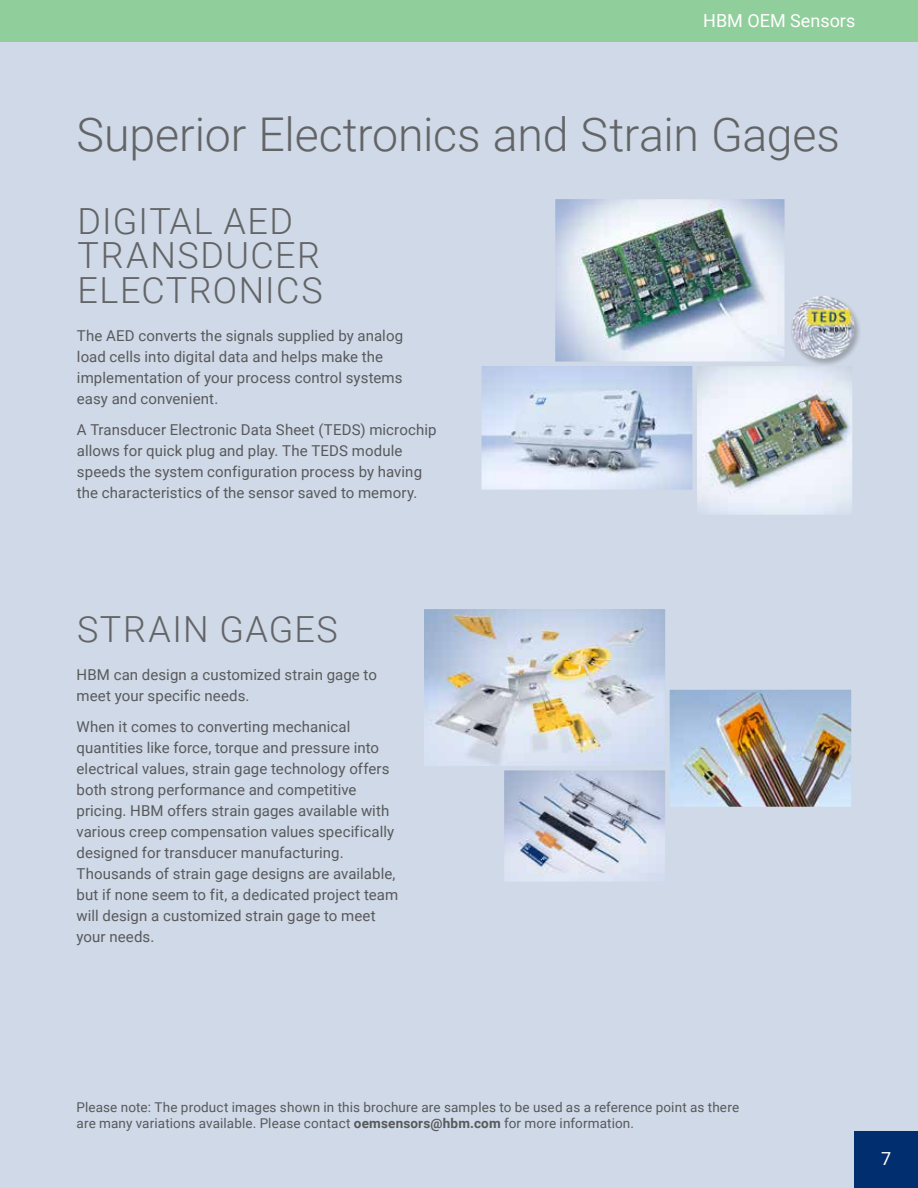
<style>
.page{position:relative;width:918px;height:1188px;background:#fff}
.page>*{position:absolute;margin:0;border:0;box-sizing:border-box;transform-origin:0 0}
.t1{font:300 46.5px "Roboto";letter-spacing:-.005em;color:#636466}
.t2{font:300 36px/34.5px "Roboto";letter-spacing:.04em;color:#636466}
.t3{font:18px "Roboto";color:#fff}
.t4{font:15px/21px "Roboto";letter-spacing:.005em;color:#58595b}
.t5{font:13.5px/16.5px "Roboto";letter-spacing:.01em;color:#58595b}
.s1{font-weight:700}
</style>
<div class="page">
<div style="left:0;top:0;width:918px;height:43px;background:#90ce9c"></div>
<div style="left:0;top:43px;width:918px;height:1145px;background:#cfd9e7"></div>
<img style="left:425px;top:610px;width:239px;height:155px">
<div style="left:421px;top:606px;width:247px;height:163px;border:3px solid #cfd9e7"></div>
<img style="left:505px;top:771px;width:159px;height:110px">
<div style="left:501px;top:767px;width:167px;height:118px;border:3px solid #cfd9e7"></div>
<img style="left:671px;top:691px;width:179px;height:115px">
<div style="left:667px;top:687px;width:187px;height:123px;border:3px solid #cfd9e7"></div>
<img style="left:556px;top:200px;width:228px;height:161px">
<div style="left:552px;top:196px;width:236px;height:169px;border:3px solid #cfd9e7"></div>
<img style="left:698px;top:367px;width:153px;height:147px">
<div style="left:694px;top:363px;width:161px;height:155px;border:3px solid #cfd9e7"></div>
<img style="left:483px;top:367px;width:208px;height:122px">
<div style="left:479px;top:363px;width:216px;height:130px;border:3px solid #cfd9e7"></div>
<div style="left:790px;top:295px;width:71px;height:72px;background:#000;opacity:.25"></div>
<img style="left:792px;top:296px;width:63px;height:63px;border-radius:31px">
<div style="left:854px;top:1132px;width:64px;height:56px;background:#002e6e"></div>
<p class="t3" style="left:703px;top:10px;width:154px">HBM OEM Sensors</p>
<h1 class="t1" style="left:77px;top:108px;width:765px">Superior Electronics and Strain Gages</h1>
<h2 class="t2" style="left:78px;top:204px;width:247px">DIGITAL AED<br>TRANSDUCER<br>ELECTRONICS</h2>
<p class="t4" style="left:77px;top:325px;width:328px">The AED converts the signals supplied by analog load cells into digital data and helps make the implementation of your process control systems easy and convenient.</p>
<p class="t4" style="left:77px;top:420px;width:361px">A Transducer Electronic Data Sheet (TEDS) microchip allows for quick plug and play. The TEDS module speeds the system configuration process by having the characteristics of the sensor saved to memory.</p>
<h2 class="t2" style="left:77px;top:612px;width:262px">STRAIN GAGES</h2>
<p class="t4" style="left:77px;top:664px;width:302px">HBM can design a customized strain gage to meet your specific needs.</p>
<p class="t4" style="left:77px;top:717px;width:323px">When it comes to converting mechanical quantities like force, torque and pressure into electrical values, strain gage technology offers both strong performance and competitive pricing. HBM offers strain gages available with various creep compensation values specifically designed for transducer manufacturing.<br>Thousands of strain gage designs are available, but if none seem to fit, a dedicated project team will design a customized strain gage to meet your needs.</p>
<p class="t5" style="left:77px;top:1099px;width:664px">Please note: The product images shown in this brochure are samples to be used as a reference point as there are many variations available. Please contact <span class="s1">oemsensors@hbm.com</span> for more information.</p>
<p class="t3" style="left:881px;top:1149px;width:12px">7</p>
</div>
